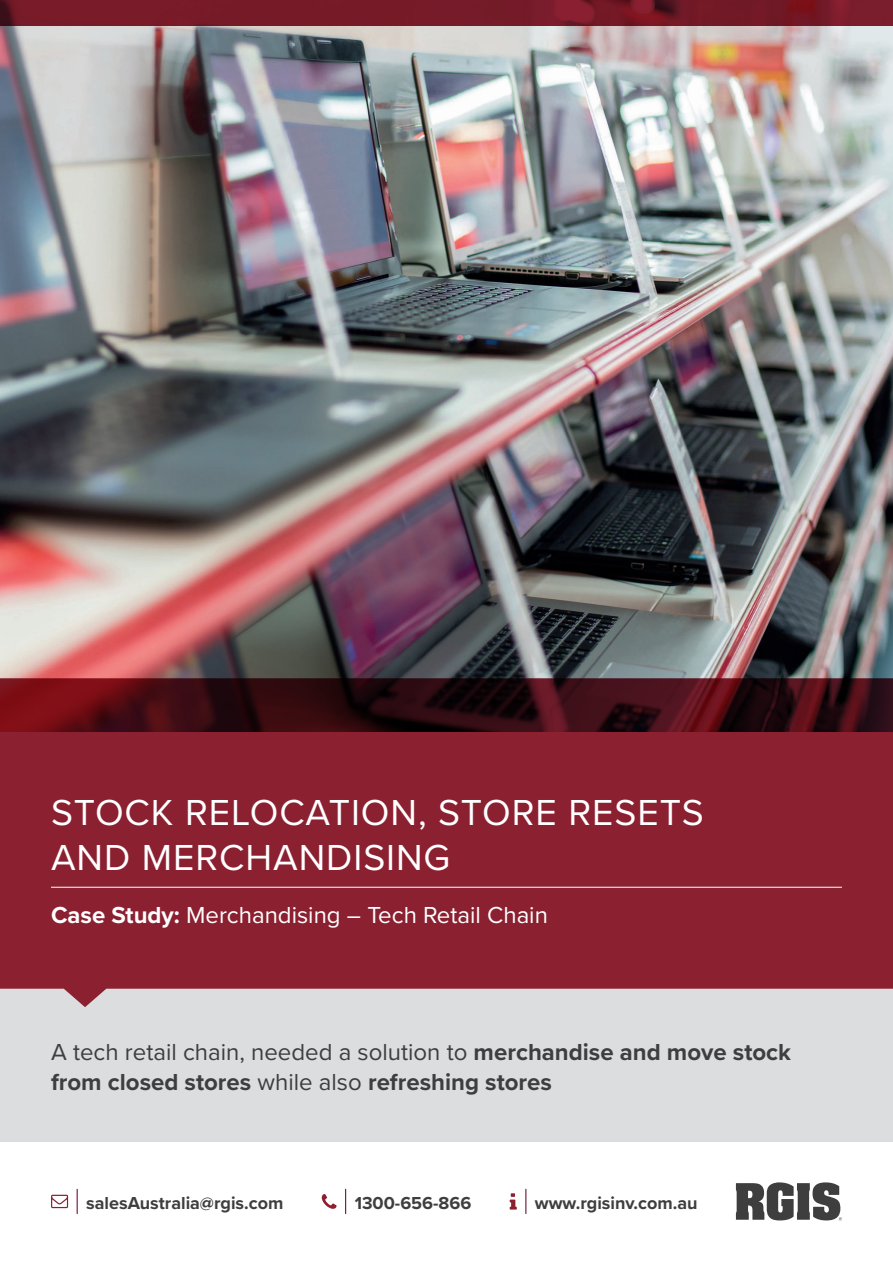
<style>
.page{position:relative;width:893px;height:1263px;background:#fff}
.page>*{position:absolute;margin:0;border:0;box-sizing:border-box;transform-origin:0 0}
.t1{font:37.5px/45px "Proxima Nova";letter-spacing:.025em;color:#fff}
.t2{font:700 24px/30px "Proxima Nova";color:#3e3e3f}
.t3{font:24px "Proxima Nova";color:#fff}
.t4{font:700 18px "Proxima Nova";color:#3e3e3f}
.s1{font-weight:700}
.s2{font-weight:400}
</style>
<div class="page">
<svg style="left:525px;top:1189px;width:1px;height:24px"></svg>
<svg style="left:510px;top:1193px;width:7px;height:16px"></svg>
<svg style="left:77px;top:1189px;width:1px;height:24px"></svg>
<svg style="left:51px;top:1195px;width:17px;height:13px"></svg>
<svg style="left:345px;top:1189px;width:1px;height:24px"></svg>
<svg style="left:322px;top:1194px;width:15px;height:15px"></svg>
<svg style="left:736px;top:1182px;width:106px;height:38px"></svg>
<div style="left:0;top:989px;width:893px;height:153px;background:#dcdddf"></div>
<svg style="left:0;top:731px;width:893px;height:276px;background:#902c3c"></svg>
<hr style="left:51px;top:887px;width:791px;height:1px;background:#fff">
<img style="left:0;top:26px;width:893px;height:705px">
<svg style="left:0;top:0;width:893px;height:26px;background:#751927"></svg>
<h1 class="t1" style="left:51px;top:788px;width:654px">STOCK RELOCATION, STORE RESETS<br>AND MERCHANDISING</h1>
<p class="t3" style="left:51px;top:897px;width:498px"><span class="s1">Case Study:</span> Merchandising – Tech Retail Chain</p>
<p class="t2" style="left:51px;top:1036px;width:742px"><span class="s2">A tech retail chain, needed a solution to</span> merchandise and move stock from closed stores <span class="s2">while also</span> refreshing stores</p>
<p class="t4" style="left:86px;top:1189px;width:199px">salesAustralia@rgis.com</p>
<p class="t4" style="left:355px;top:1189px;width:118px">1300-656-866</p>
<p class="t4" style="left:535px;top:1189px;width:164px">www.rgisinv.com.au</p>
</div>
